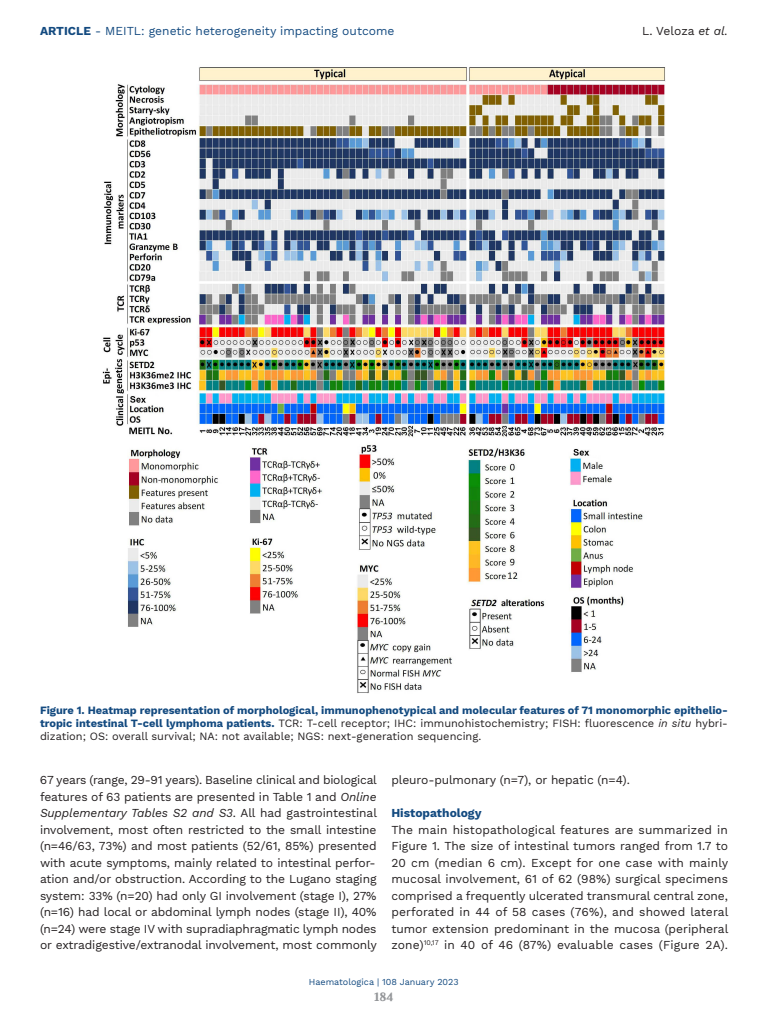
<style>
.page{position:relative;width:768px;height:1024px;background:#fff}
.page>*{position:absolute;margin:0;border:0;box-sizing:border-box;transform-origin:0 0}
.t1{font:12px/16.5px "Work Sans";letter-spacing:-.01em;color:#231f20;text-align:justify}
.t2{font:12px "Work Sans";color:#134a80}
.t3{font:700 12px "Work Sans";color:#134a80}
.t4{font:700 12px "Volkhov";color:#939598}
.t5{font:700 11px/13px "Work Sans";color:#134a80;text-align:justify}
.t6{font:9px "Work Sans";color:#134a80}
.s1{font-weight:700}
.s2{font-style:italic}
.s3{font-weight:400;color:#231f20}
.s4{font-weight:400;font-style:italic;color:#231f20}
</style>
<div class="page">
<img style="left:102px;top:67px;width:563px;height:627px">
<p class="t2" style="left:40px;top:24px;width:356px"><span class="s1">ARTICLE</span> - MEITL: genetic heterogeneity impacting outcome</p>
<p class="t1" style="left:642px;top:23px;width:87px">L. Veloza <span class="s2">et al.</span></p>
<p class="t5" style="left:40px;top:704px;width:689px">Figure 1. Heatmap representation of morphological, immunophenotypical and molecular features of 71 monomorphic epithelio&shy;tropic intestinal T-cell lymphoma patients. <span class="s3">TCR: T-cell receptor; IHC: immunohistochemistry; FISH: fluorescence</span> <span class="s4">in situ</span> <span class="s3">hybri&shy;dization; OS: overall survival; NA: not available; NGS: next-generation sequencing.</span></p>
<p class="t1" style="left:40px;top:772px;width:339px">67 years (range, 29-91 years). Baseline clinical and biological features of 63 patients are presented in Table 1 and <span class="s2">Online Supplementary Tables S2 and S3</span>. All had gastrointestinal involvement, most often restricted to the small intestine (n=46/63, 73%) and most patients (52/61, 85%) presented with acute symptoms, mainly related to intestinal perfor&shy;ation and/or obstruction. According to the Lugano staging system: 33% (n=20) had only GI involvement (stage I), 27% (n=16) had local or abdominal lymph nodes (stage II), 40% (n=24) were stage IV with supradiaphragmatic lymph nodes or extradigestive/extranodal involvement, most commonly</p>
<p class="t1" style="left:391px;top:772px;width:240px">pleuro-pulmonary (n=7), or hepatic (n=4).</p>
<p class="t3" style="left:391px;top:806px;width:92px">Histopathology</p>
<p class="t1" style="left:391px;top:822px;width:339px">The main histopathological features are summarized in Figure 1. The size of intestinal tumors ranged from 1.7 to 20 cm (median 6 cm). Except for one case with mainly mucosal involvement, 61 of 62 (98%) surgical specimens comprised a frequently ulcerated transmural central zone, perforated in 44 of 58 cases (76%), and showed lateral tumor extension predominant in the mucosa (peripheral zone)<sup>10,17</sup> in 40 of 46 (87%) evaluable cases (Figure 2A).</p>
<p class="t6" style="left:309px;top:976px;width:151px">Haematologica | 108 January 2023</p>
<p class="t4" style="left:374px;top:989px;width:21px">184</p>
</div>
